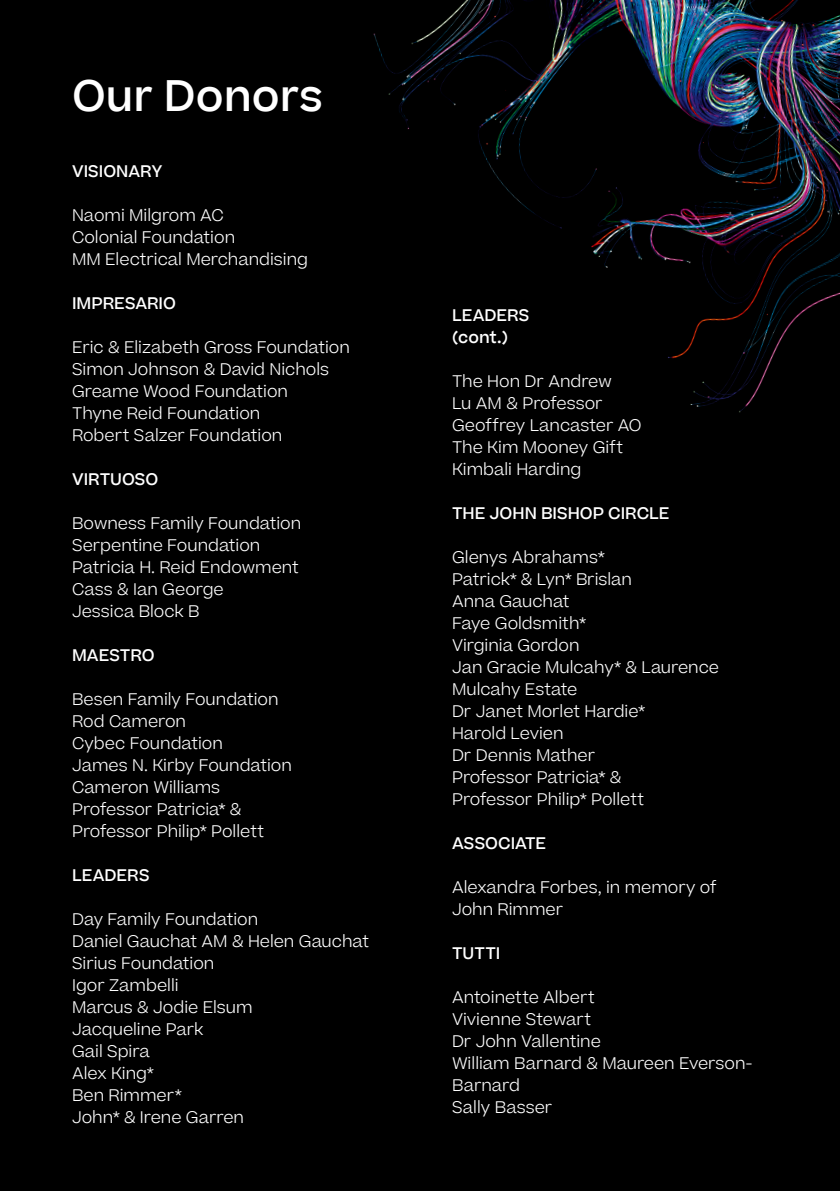
<style>
.page{position:relative;width:840px;height:1191px;background:#fff}
.page>*{position:absolute;margin:0;border:0;box-sizing:border-box;transform-origin:0 0}
.t1{font:500 42px "Beatrice";color:#fff}
.t2{font:300 16px/22px "Beatrice";color:#fff}
.t3{font:500 16px/22px "Beatrice";color:#fff}
</style>
<div class="page">
<div style="left:0;top:0;width:839px;height:1191px;background:#000"></div>
<img style="left:373px;top:0;width:466px;height:413px">
<h1 class="t1" style="left:72px;top:62px;width:252px">Our Donors</h1>
<p class="t3" style="left:72px;top:159px;width:91px">VISIONARY</p>
<p class="t2" style="left:72px;top:203px;width:237px">Naomi Milgrom AC<br>Colonial Foundation<br>MM Electrical Merchandising</p>
<p class="t3" style="left:72px;top:291px;width:105px">IMPRESARIO</p>
<p class="t2" style="left:72px;top:335px;width:279px">Eric &amp; Elizabeth Gross Foundation<br>Simon Johnson &amp; David Nichols<br>Greame Wood Foundation<br>Thyne Reid Foundation<br>Robert Salzer Foundation</p>
<p class="t3" style="left:72px;top:467px;width:88px">VIRTUOSO</p>
<p class="t2" style="left:72px;top:511px;width:230px">Bowness Family Foundation<br>Serpentine Foundation<br>Patricia H. Reid Endowment<br>Cass &amp; Ian George<br>Jessica Block B</p>
<p class="t3" style="left:72px;top:643px;width:84px">MAESTRO</p>
<p class="t2" style="left:72px;top:687px;width:221px">Besen Family Foundation<br>Rod Cameron<br>Cybec Foundation<br>James N. Kirby Foundation<br>Cameron Williams<br>Professor Patricia* &amp;<br>Professor Philip* Pollett</p>
<p class="t3" style="left:72px;top:863px;width:79px">LEADERS</p>
<p class="t2" style="left:72px;top:907px;width:298px">Day Family Foundation<br>Daniel Gauchat AM &amp; Helen Gauchat<br>Sirius Foundation<br>Igor Zambelli<br>Marcus &amp; Jodie Elsum<br>Jacqueline Park<br>Gail Spira<br>Alex King*<br>Ben Rimmer*<br>John* &amp; Irene Garren</p>
<p class="t3" style="left:452px;top:303px;width:79px">LEADERS (cont.)</p>
<p class="t2" style="left:452px;top:369px;width:191px">The Hon Dr Andrew<br>Lu AM &amp; Professor<br>Geoffrey Lancaster AO<br>The Kim Mooney Gift<br>Kimbali Harding</p>
<p class="t3" style="left:452px;top:501px;width:219px">THE JOHN BISHOP CIRCLE</p>
<p class="t2" style="left:452px;top:545px;width:268px">Glenys Abrahams*<br>Patrick* &amp; Lyn* Brislan<br>Anna Gauchat<br>Faye Goldsmith*<br>Virginia Gordon<br>Jan Gracie Mulcahy* &amp; Laurence<br>Mulcahy Estate<br>Dr Janet Morlet Hardie*<br>Harold Levien<br>Dr Dennis Mather<br>Professor Patricia* &amp;<br>Professor Philip* Pollett</p>
<p class="t3" style="left:452px;top:831px;width:96px">ASSOCIATE</p>
<p class="t2" style="left:452px;top:875px;width:266px">Alexandra Forbes, in memory of<br>John Rimmer</p>
<p class="t3" style="left:452px;top:941px;width:50px">TUTTI</p>
<p class="t2" style="left:452px;top:985px;width:302px">Antoinette Albert<br>Vivienne Stewart<br>Dr John Vallentine<br>William Barnard &amp; Maureen Everson-<br>Barnard<br>Sally Basser</p>
</div>
